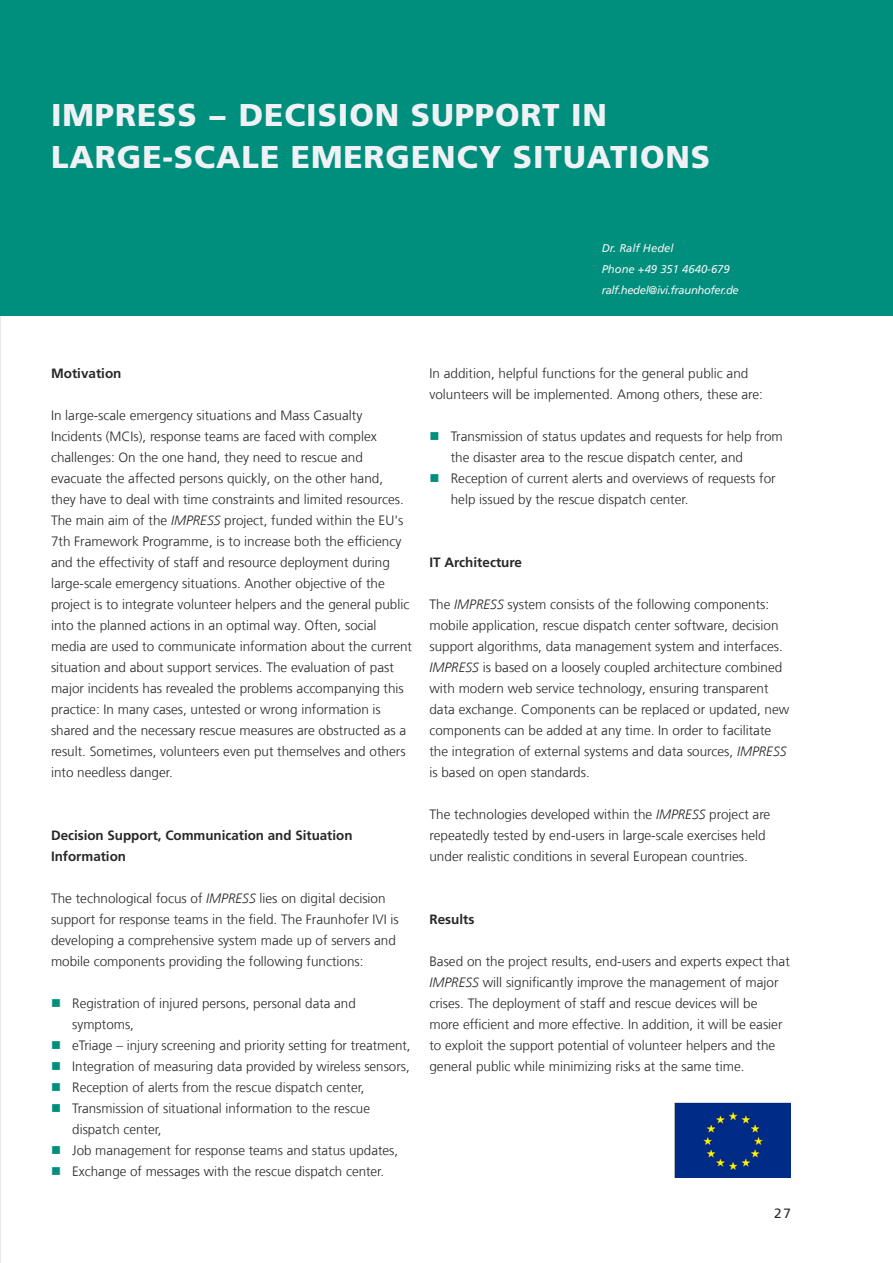
<style>
.page{position:relative;width:893px;height:1263px;background:#fff}
.page>*{position:absolute;margin:0;border:0;box-sizing:border-box;transform-origin:0 0}
.t1{font:900 31.5px/42px "Frutiger LT Com";letter-spacing:.03em;color:#eff1f5}
.t2{font:300 13.5px/21px "Frutiger LT Com";color:#282828}
.t3{font:700 13.5px/21px "Frutiger LT Com";color:#282828}
.t4{font:13.5px "Frutiger LT Com";color:#282828}
.t5{font:italic 11.25px/21px "Frutiger LT Com";letter-spacing:-.02em;color:#eff1f5}
.s1{font-style:italic}
</style>
<div class="page">
<div style="left:0;top:0;width:893px;height:315px;background:#008f7c"></div>
<img style="left:675px;top:1102px;width:116px;height:76px">
<h1 class="t1" style="left:51px;top:94px;width:661px">IMPRESS − DECISION SUPPORT IN<br>LARGE-SCALE EMERGENCY SITUATIONS</h1>
<p class="t5" style="left:602px;top:238px;width:139px">Dr. Ralf Hedel<br>Phone +49 351 4640-679 ralf.hedel@ivi.fraunhofer.de</p>
<p class="t3" style="left:51px;top:363px;width:72px">Motivation</p>
<p class="t2" style="left:51px;top:405px;width:363px">In large-scale emergency situations and Mass Casualty Incidents (MCIs), response teams are faced with complex challenges: On the one hand, they need to rescue and evacuate the affected persons quickly, on the other hand,<br>they have to deal with time constraints and limited resources.<br>The main aim of the <span class="s1">IMPRESS</span> project, funded within the EU's 7th Framework Programme, is to increase both the efficiency and the effectivity of staff and resource deployment during large-scale emergency situations. Another objective of the project is to integrate volunteer helpers and the general public into the planned actions in an optimal way. Often, social media are used to communicate information about the current situation and about support services. The evaluation of past major incidents has revealed the problems accompanying this practice: In many cases, untested or wrong information is shared and the necessary rescue measures are obstructed as a result. Sometimes, volunteers even put themselves and others into needless danger.</p>
<p class="t3" style="left:51px;top:825px;width:303px">Decision Support, Communication and Situation<br>Information</p>
<p class="t2" style="left:51px;top:888px;width:349px">The technological focus of <span class="s1">IMPRESS</span> lies on digital decision support for response teams in the field. The Fraunhofer IVI is developing a comprehensive system made up of servers and mobile components providing the following functions:</p>
<p class="t2" style="left:72px;top:993px;width:340px">Registration of injured persons, personal data and symptoms,<br>eTriage – injury screening and priority setting for treatment, Integration of measuring data provided by wireless sensors, Reception of alerts from the rescue dispatch center, Transmission of situational information to the rescue dispatch center,<br>Job management for response teams and status updates, Exchange of messages with the rescue dispatch center.</p>
<p class="t2" style="left:429px;top:363px;width:335px">In addition, helpful functions for the general public and volunteers will be implemented. Among others, these are:</p>
<p class="t2" style="left:451px;top:426px;width:334px">Transmission of status updates and requests for help from the disaster area to the rescue dispatch center, and Reception of current alerts and overviews of requests for help issued by the rescue dispatch center.</p>
<p class="t3" style="left:429px;top:552px;width:94px">IT Architecture</p>
<p class="t2" style="left:429px;top:594px;width:361px">The <span class="s1">IMPRESS</span> system consists of the following components: mobile application, rescue dispatch center software, decision support algorithms, data management system and interfaces.<br><span class="s1">IMPRESS</span> is based on a loosely coupled architecture combined with modern web service technology, ensuring transparent data exchange. Components can be replaced or updated, new components can be added at any time. In order to facilitate the integration of external systems and data sources, <span class="s1">IMPRESS </span>is based on open standards.</p>
<p class="t2" style="left:429px;top:804px;width:342px">The technologies developed within the <span class="s1">IMPRESS</span> project are repeatedly tested by end-users in large-scale exercises held under realistic conditions in several European countries.</p>
<p class="t3" style="left:429px;top:909px;width:46px">Results</p>
<p class="t2" style="left:429px;top:951px;width:362px">Based on the project results, end-users and experts expect that <span class="s1">IMPRESS</span> will significantly improve the management of major crises. The deployment of staff and rescue devices will be more efficient and more effective. In addition, it will be easier to exploit the support potential of volunteer helpers and the general public while minimizing risks at the same time.</p>
<p class="t4" style="left:774px;top:1205px;width:18px">27</p>
</div>
